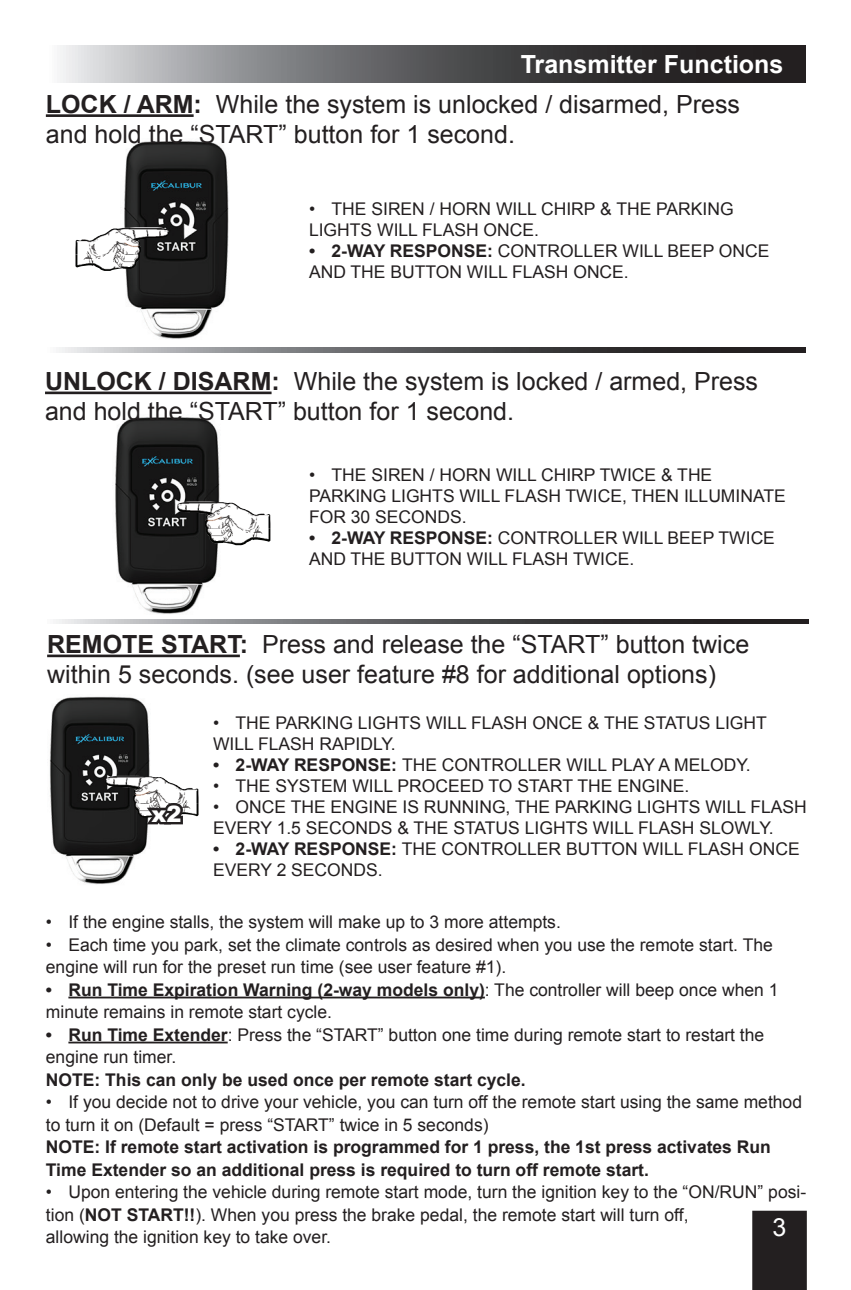
<style>
.page{position:relative;width:851px;height:1290px;background:#fff}
.page>*{position:absolute;margin:0;border:0;box-sizing:border-box;transform-origin:0 0}
.t1{font:25px/30px "Arial";color:#231f20}
.t2{font:700 25px "Arial";color:#fff}
.t3{font:25px "Arial";color:#fff}
.t4{font:900 22.5px "Arial";color:#fff}
.t5{font:17.5px/21px "Arial";color:#231f20}
.t6{font:700 17.5px/22.5px "Arial";color:#231f20}
.s1{font-weight:700}
</style>
<div class="page">
<img style="left:115px;top:417px;width:105px;height:197px">
<img style="left:124px;top:141px;width:105px;height:198px">
<img style="left:49px;top:696px;width:101px;height:189px">
<hr style="left:46px;top:114px;width:147px;height:3px;background:#231f20">
<img style="left:75px;top:227px;width:94px;height:27px">
<img style="left:75px;top:254px;width:65px;height:17px">
<svg style="left:60px;top:45px;width:745px;height:37px;background:#646365"></svg>
<hr style="left:45px;top:391px;width:226px;height:3px;background:#231f20">
<img style="left:177px;top:501px;width:93px;height:28px">
<img style="left:206px;top:529px;width:64px;height:16px">
<svg style="left:59px;top:347px;width:746px;height:5px;background:#646365"></svg>
<svg style="left:56px;top:619px;width:752px;height:5px;background:#636264"></svg>
<hr style="left:47px;top:654px;width:193px;height:3px;background:#231f20">
<img style="left:105px;top:776px;width:94px;height:27px">
<img style="left:134px;top:803px;width:65px;height:16px">
<hr style="left:68px;top:996px;width:417px;height:2px;background:#231f20">
<hr style="left:68px;top:1041px;width:160px;height:2px;background:#231f20">
<svg style="left:142px;top:799px;width:45px;height:28px"></svg>
<div style="left:752px;top:1211px;width:54px;height:79px;background:#231f20"></div>
<h1 class="t2" style="left:520px;top:47px;width:264px">Transmitter Functions</h1>
<h1 class="t1" style="left:46px;top:89px;width:695px"><span class="s1">LOCK / ARM:</span> While the system is unlocked / disarmed, Press and hold the “START” button for 1 second.</h1>
<p class="t5" style="left:309px;top:198px;width:426px">• THE SIREN / HORN WILL CHIRP &amp; THE PARKING<br>LIGHTS WILL FLASH ONCE.</p>
<p class="t5" style="left:309px;top:240px;width:462px"><span class="s1">• 2-WAY RESPONSE:</span> CONTROLLER WILL BEEP ONCE<br>AND THE BUTTON WILL FLASH ONCE.</p>
<h1 class="t1" style="left:45px;top:367px;width:714px"><span class="s1">UNLOCK / DISARM:</span> While the system is locked / armed, Press and hold the “START” button for 1 second.</h1>
<p class="t5" style="left:309px;top:465px;width:478px">• THE SIREN / HORN WILL CHIRP TWICE &amp; THE<br>PARKING LIGHTS WILL FLASH TWICE, THEN ILLUMINATE<br>FOR 30 SECONDS.</p>
<p class="t5" style="left:309px;top:528px;width:467px"><span class="s1">• 2-WAY RESPONSE:</span> CONTROLLER WILL BEEP TWICE<br>AND THE BUTTON WILL FLASH TWICE.</p>
<h1 class="t1" style="left:47px;top:630px;width:703px"><span class="s1">REMOTE START:</span> Press and release the “START” button twice within 5 seconds. (see user feature #8 for additional options)</h1>
<p class="t5" style="left:213px;top:712px;width:555px">• THE PARKING LIGHTS WILL FLASH ONCE &amp; THE STATUS LIGHT<br>WILL FLASH RAPIDLY.</p>
<p class="t5" style="left:213px;top:754px;width:539px"><span class="s1">• 2-WAY RESPONSE:</span> THE CONTROLLER WILL PLAY A MELODY.</p>
<p class="t5" style="left:213px;top:775px;width:477px">• THE SYSTEM WILL PROCEED TO START THE ENGINE.</p>
<p class="t5" style="left:213px;top:796px;width:595px">• ONCE THE ENGINE IS RUNNING, THE PARKING LIGHTS WILL FLASH<br>EVERY 1.5 SECONDS &amp; THE STATUS LIGHTS WILL FLASH SLOWLY.</p>
<p class="t5" style="left:213px;top:838px;width:588px"><span class="s1">• 2-WAY RESPONSE:</span> THE CONTROLLER BUTTON WILL FLASH ONCE<br>EVERY 2 SECONDS.</p>
<p class="t5" style="left:46px;top:912px;width:516px">• If the engine stalls, the system will make up to 3 more attempts.</p>
<p class="t5" style="left:46px;top:933px;width:728px;line-height:22.5px">• Each time you park, set the climate controls as desired when you use the remote start. The engine will run for the preset run time (see user feature #1).</p>
<p class="t5" style="left:46px;top:978px;width:734px;line-height:22.5px"><span class="s1">• Run Time Expiration Warning (2-way models only)</span>: The controller will beep once when 1 minute remains in remote start cycle.</p>
<p class="t5" style="left:46px;top:1023px;width:719px;line-height:22.5px"><span class="s1">• Run Time Extender</span>: Press the “START” button one time during remote start to restart the engine run timer.</p>
<p class="t6" style="left:46px;top:1069px;width:481px">NOTE: This can only be used once per remote start cycle.</p>
<p class="t5" style="left:46px;top:1091px;width:757px;line-height:22.5px">• If you decide not to drive your vehicle, you can turn off the remote start using the same method to turn it on (Default = press “START” twice in 5 seconds)</p>
<p class="t6" style="left:46px;top:1136px;width:726px">NOTE: If remote start activation is programmed for 1 press, the 1st press activates Run<br>Time Extender so an additional press is required to turn off remote start.</p>
<p class="t5" style="left:46px;top:1181px;width:761px;line-height:22.5px">• Upon entering the vehicle during remote start mode, turn the ignition key to the “ON/RUN” posi&shy;tion (<span class="s1">NOT START!!</span>). When you press the brake pedal, the remote start will turn off,<br>allowing the ignition key to take over.</p>
<p class="t4" style="left:151px;top:797px;width:32px">x2</p>
<h1 class="t3" style="left:772px;top:1211px;width:15px">3</h1>
</div>
